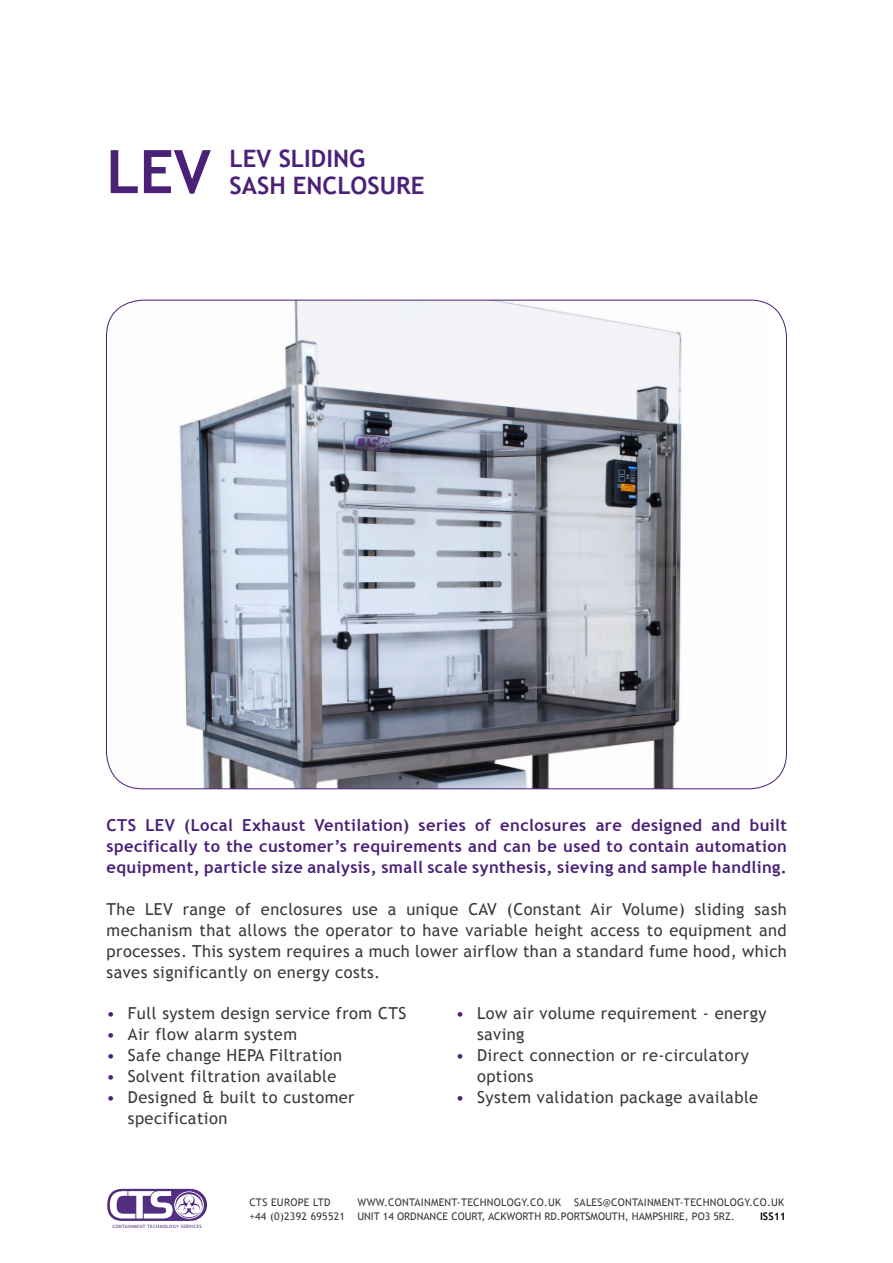
<style>
.page{position:relative;width:893px;height:1263px;background:#fff}
.page>*{position:absolute;margin:0;border:0;box-sizing:border-box;transform-origin:0 0}
.CTS_-_Big_Index{font:700 60px "Trebuchet MS";color:#4b2077}
.CTS_-_Index{font:700 24px/27px "Trebuchet MS";color:#4b2077}
.CTS{font:16.5px/21px "Trebuchet MS";letter-spacing:.025em;color:#3a3a3a}
.CTS-Bold-Purple{font:700 16.5px/21px "Trebuchet MS";letter-spacing:.025em;color:#4b2077;text-align:justify}
.CTS-Footer{font:10.5px "Trebuchet MS";letter-spacing:.025em;color:#3a3a3a}
.CTS-Footer-2{font:10.5px "Trebuchet MS";color:#3a3a3a}
.CTS-Footer-3{font:700 10.5px "Trebuchet MS";color:#000}
.t1{font:4.5px "Trebuchet MS";letter-spacing:.05em;color:#522e81;scale:1.08 1}
.s1{color:#4b2077}
</style>
<div class="page">
<img style="left:106px;top:300px;width:663px;height:489px">
<svg style="left:107px;top:1189px;width:100px;height:32px"></svg>
<p class="CTS_-_Big_Index" style="left:106px;top:134px;width:106px">LEV</p>
<p class="CTS_-_Index" style="left:230px;top:144px;width:196px">LEV SLIDING<br>SASH ENCLOSURE</p>
<p class="CTS-Bold-Purple" style="left:107px;top:814px;width:682px">CTS LEV (Local Exhaust Ventilation) series of enclosures are designed and built specifically to the customer’s requirements and can be used to contain automation equipment, particle size analysis, small scale synthesis, sieving and sample handling.</p>
<p class="CTS" style="left:107px;top:899px;width:682px;text-align:justify">The LEV range of enclosures use a unique CAV (Constant Air Volume) sliding sash mechanism that allows the operator to have variable height access to equipment and processes. This system requires a much lower airflow than a standard fume hood, which saves significantly on energy costs.</p>
<p class="CTS" style="left:107px;top:1003px;width:301px"><span class="s1">•</span> Full system design service from CTS</p>
<p class="CTS" style="left:107px;top:1024px;width:192px"><span class="s1">•</span> Air flow alarm system</p>
<p class="CTS" style="left:107px;top:1045px;width:237px"><span class="s1">•</span> Safe change HEPA Filtration</p>
<p class="CTS" style="left:107px;top:1066px;width:231px"><span class="s1">•</span> Solvent filtration available</p>
<p class="CTS" style="left:128px;top:1087px;width:228px;text-indent:-21px"><span class="s1">•</span> Designed &amp; built to customer specification</p>
<p class="CTS" style="left:477px;top:1003px;width:291px;text-indent:-21px"><span class="s1">•</span> Low air volume requirement - energy saving</p>
<p class="CTS" style="left:477px;top:1045px;width:273px;text-indent:-21px"><span class="s1">•</span> Direct connection or re-circulatory options</p>
<p class="CTS" style="left:456px;top:1087px;width:304px"><span class="s1">•</span> System validation package available</p>
<p class="t1" style="left:112px;top:1224px;width:84px">CONTAINMENT TECHNOLOGY SERVICES</p>
<p class="CTS-Footer" style="left:249px;top:1196px;width:83px">CTS EUROPE LTD</p>
<p class="CTS-Footer" style="left:357px;top:1196px;width:428px">WWW.CONTAINMENT-TECHNOLOGY.CO.UK SALES@CONTAINMENT-TECHNOLOGY.CO.UK</p>
<p class="CTS-Footer-2" style="left:249px;top:1210px;width:487px">+44 (0)2392 695521 UNIT 14 ORDNANCE COURT, ACKWORTH RD.PORTSMOUTH, HAMPSHIRE, PO3 5RZ.</p>
<p class="CTS-Footer-3" style="left:760px;top:1209px;width:27px">ISS11</p>
</div>
